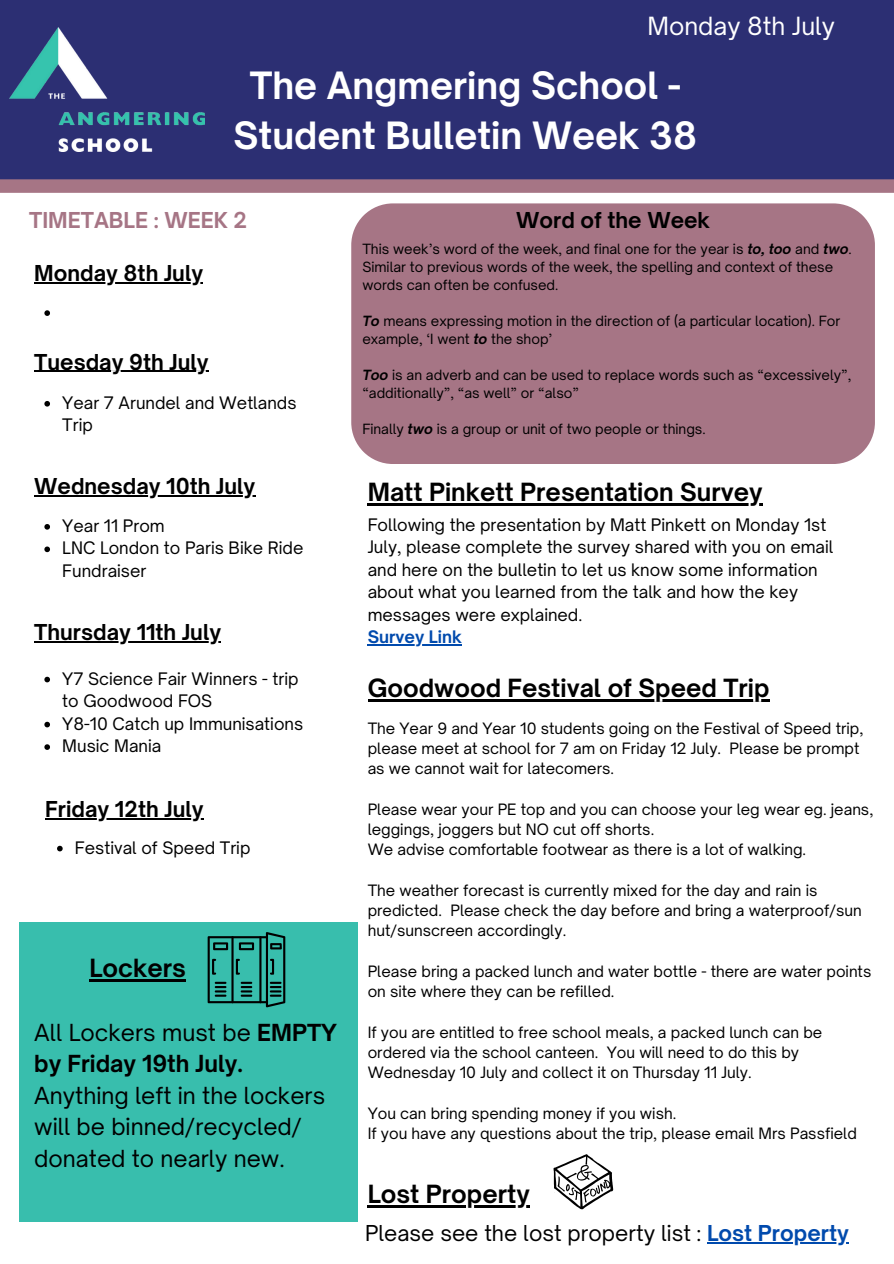
<style>
.page{position:relative;width:894px;height:1264px;background:#fff}
.page>*{position:absolute;margin:0;border:0;box-sizing:border-box;transform-origin:0 0}
.t1{font:700 36px/49.5px "Open Sauce One";color:#fff;text-align:center}
.t2{font:700 24px "Open Sauce One";color:#000}
.t3{font:24px "Open Sauce One";color:#fff}
.t4{font:22.5px/31.5px "Open Sauce One";color:#000}
.t5{font:700 21px "Open Sauce One";color:#000}
.t6{font:21px "Open Sauce One";color:#000}
.t7{font:700 21px "Open Sauce One";color:#a67585}
.t8{font:16.5px/22.5px "Open Sauce One";color:#000}
.t9{font:700 16.5px "Open Sauce One";color:#004aad}
.t10{font:15px/20.2px "Open Sauce One";color:#000}
.t11{font:13.5px/18px "Open Sauce One";color:#000}
.s1{font-weight:700}
.s2{font-weight:700;font-style:italic}
.s3{font-weight:700;color:#004aad}
</style>
<div class="page">
<div style="left:0;top:0;width:893px;height:181px;background:#2c2f73"></div>
<img style="left:10px;top:27px;width:194px;height:124px">
<div style="left:0;top:179px;width:893px;height:14px;background:#a67585"></div>
<div style="left:351px;top:203px;width:523px;height:261px;background:#a67585"></div>
<div style="left:19px;top:922px;width:338px;height:299px;background:#38bead"></div>
<svg style="left:553px;top:1154px;width:60px;height:55px"></svg>
<svg style="left:207px;top:932px;width:78px;height:75px"></svg>
<hr style="left:706px;top:1242px;width:142px;height:1px;background:#004aad">
<hr style="left:367px;top:1204px;width:162px;height:3px;background:#000">
<hr style="left:34px;top:495px;width:221px;height:1px;background:#000">
<hr style="left:34px;top:641px;width:187px;height:1px;background:#000">
<hr style="left:45px;top:818px;width:159px;height:1px;background:#000">
<hr style="left:34px;top:371px;width:175px;height:1px;background:#000">
<hr style="left:34px;top:282px;width:169px;height:2px;background:#000">
<svg style="left:57px;top:845px;width:6px;height:6px"></svg>
<svg style="left:44px;top:310px;width:6px;height:6px"></svg>
<svg style="left:44px;top:401px;width:6px;height:5px"></svg>
<svg style="left:44px;top:524px;width:6px;height:5px"></svg>
<svg style="left:44px;top:546px;width:6px;height:6px"></svg>
<svg style="left:44px;top:676px;width:6px;height:6px"></svg>
<svg style="left:44px;top:721px;width:6px;height:6px"></svg>
<svg style="left:44px;top:744px;width:6px;height:6px"></svg>
<hr style="left:89px;top:979px;width:97px;height:2px;background:#000">
<hr style="left:367px;top:644px;width:95px;height:1px;background:#004aad">
<hr style="left:367px;top:503px;width:395px;height:2px;background:#000">
<hr style="left:367px;top:699px;width:402px;height:2px;background:#000">
<p class="t3" style="left:647px;top:11px;width:189px">Monday 8th July</p>
<h5 class="t1" style="left:233px;top:61px;width:465px">The Angmering School -<br>Student Bulletin Week 38</h5>
<p class="t7" style="left:29px;top:207px;width:219px">TIMETABLE : WEEK 2</p>
<h5 class="t5" style="left:34px;top:260px;width:170px">Monday 8th July</h5>
<p class="t5" style="left:34px;top:348px;width:176px">Tuesday 9th July</p>
<p class="t8" style="left:62px;top:391px;width:236px">Year 7 Arundel and Wetlands<br>Trip</p>
<h4 class="t5" style="left:34px;top:473px;width:222px">Wednesday 10th July</h4>
<h5 class="t8" style="left:62px;top:514px;width:104px">Year 11 Prom</h5>
<p class="t8" style="left:62px;top:537px;width:242px">LNC London to Paris Bike Ride<br>Fundraiser</p>
<h5 class="t5" style="left:34px;top:619px;width:188px">Thursday 11th July</h5>
<p class="t8" style="left:62px;top:667px;width:238px">Y7 Science Fair Winners - trip to Goodwood FOS</p>
<p class="t8" style="left:62px;top:712px;width:242px">Y8-10 Catch up Immunisations</p>
<h5 class="t8" style="left:62px;top:734px;width:100px">Music Mania</h5>
<h5 class="t5" style="left:45px;top:795px;width:160px">Friday 12th July</h5>
<p class="t8" style="left:75px;top:836px;width:177px">Festival of Speed Trip</p>
<h2 class="t2" style="left:89px;top:953px;width:98px">Lockers</h2>
<p class="t4" style="left:34px;top:1016px;width:304px">All Lockers must be <span class="s1">EMPTY by Friday 19th July.<br></span>Anything left in the lockers will be binned/recycled/ donated to nearly new.</p>
<p class="t5" style="left:516px;top:207px;width:195px">Word of the Week</p>
<p class="t11" style="left:362px;top:240px;width:491px">This week’s word of the week, and final one for the year is <span class="s2">to, too</span> and <span class="s2">two</span>.<br>Similar to previous words of the week, the spelling and context of these words can often be confused.</p>
<h2 class="t11" style="left:362px;top:312px;width:479px"><span class="s2">To</span> means expressing motion in the direction of (a particular location). For example, ‘I went <span class="s2">to</span> the shop’</h2>
<p class="t11" style="left:362px;top:366px;width:490px"><span class="s2">Too</span> is an adverb and can be used to replace words such as “excessively”, “additionally”, “as well” or “also”</p>
<p class="t11" style="left:362px;top:420px;width:345px">Finally <span class="s2">two</span> is a group or unit of two people or things.</p>
<p class="t2" style="left:367px;top:477px;width:396px">Matt Pinkett Presentation Survey</p>
<p class="t8" style="left:367px;top:513px;width:467px">Following the presentation by Matt Pinkett on Monday 1st July, please complete the survey shared with you on email and here on the bulletin to let us know some information about what you learned from the talk and how the key messages were explained.</p>
<p class="t9" style="left:367px;top:626px;width:96px">Survey Link</p>
<h2 class="t2" style="left:367px;top:672px;width:403px">Goodwood Festival of Speed Trip</h2>
<p class="t10" style="left:367px;top:718px;width:497px">The Year 9 and Year 10 students going on the Festival of Speed trip, please meet at school for 7 am on Friday 12 July. Please be prompt as we cannot wait for latecomers.</p>
<p class="t10" style="left:367px;top:799px;width:507px">Please wear your PE top and you can choose your leg wear eg. jeans, leggings, joggers but NO cut off shorts.</p>
<p class="t10" style="left:367px;top:839px;width:440px">We advise comfortable footwear as there is a lot of walking.</p>
<p class="t10" style="left:367px;top:880px;width:495px">The weather forecast is currently mixed for the day and rain is predicted. Please check the day before and bring a waterproof/sun hut/sunscreen accordingly.</p>
<h2 class="t10" style="left:367px;top:961px;width:505px">Please bring a packed lunch and water bottle - there are water points on site where they can be refilled.</h2>
<p class="t10" style="left:367px;top:1021px;width:456px">If you are entitled to free school meals, a packed lunch can be ordered via the school canteen. You will need to do this by<br>Wednesday 10 July and collect it on Thursday 11 July.</p>
<h3 class="t10" style="left:367px;top:1102px;width:310px">You can bring spending money if you wish.</h3>
<p class="t10" style="left:367px;top:1123px;width:490px">If you have any questions about the trip, please email Mrs Passfield</p>
<p class="t2" style="left:367px;top:1178px;width:164px">Lost Property</p>
<h3 class="t6" style="left:365px;top:1220px;width:485px">Please see the lost property list : <span class="s3">Lost Property</span></h3>
</div>
